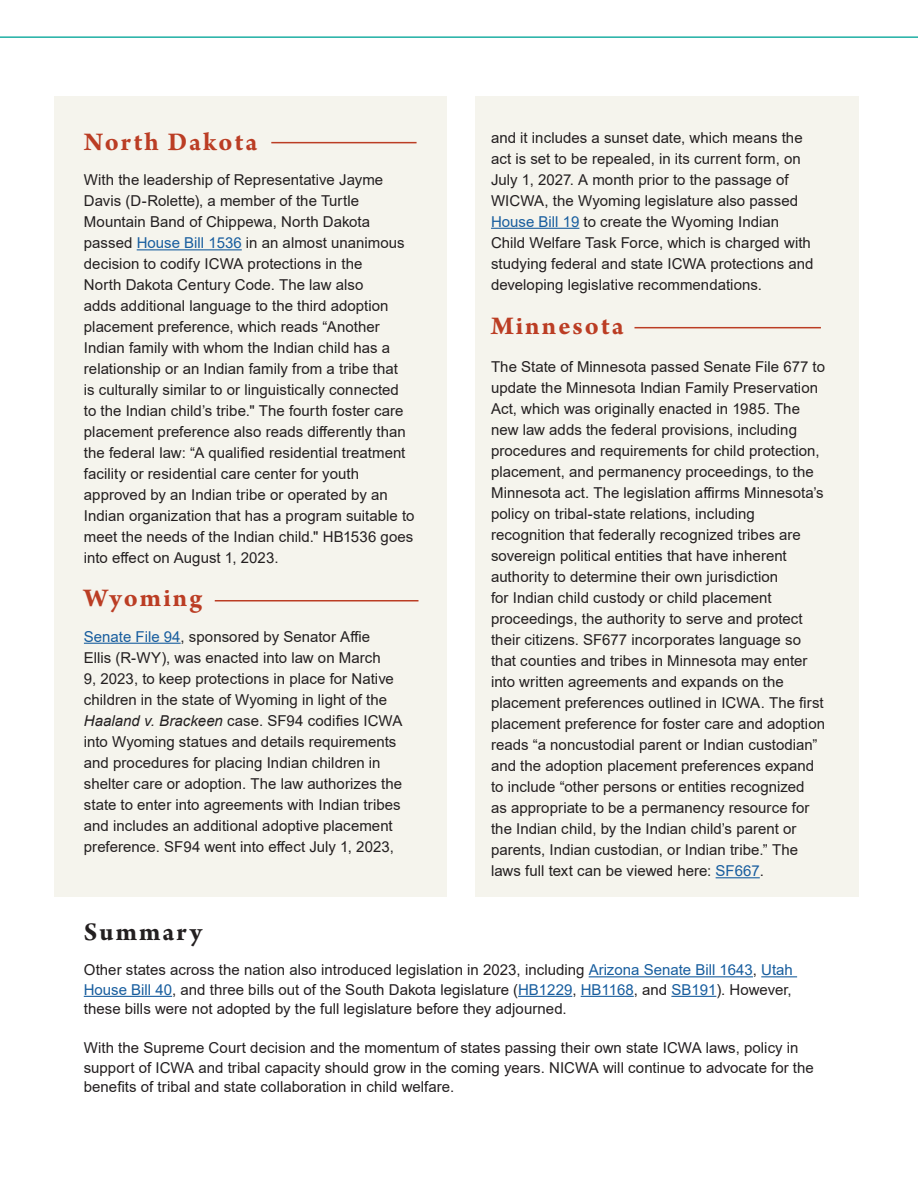
<style>
.page{position:relative;width:918px;height:1188px;background:#fff}
.page>*{position:absolute;margin:0;border:0;box-sizing:border-box;transform-origin:0 0}
.t1{font:700 27px "Arno Pro";letter-spacing:.075em;color:#bb3d24}
.t2{font:700 27px "Arno Pro";letter-spacing:.08em;color:#231f20}
.t3{font:15px/21px "Arial";color:#231f20}
.s1{color:#175d9e}
.s2{font-style:italic}
</style>
<div class="page">
<hr style="left:0;top:36px;width:918px;height:2px;background:#1fafa4">
<div style="left:54px;top:97px;width:393px;height:800px;background:#f5f4ed"></div>
<div style="left:475px;top:97px;width:384px;height:800px;background:#f5f4ed"></div>
<hr style="left:137px;top:249px;width:105px;height:1px;background:#175d9e">
<hr style="left:84px;top:643px;width:97px;height:1px;background:#175d9e">
<hr style="left:491px;top:228px;width:88px;height:1px;background:#175d9e">
<hr style="left:716px;top:877px;width:44px;height:1px;background:#175d9e">
<hr style="left:589px;top:976px;width:164px;height:1px;background:#175d9e">
<hr style="left:761px;top:976px;width:36px;height:1px;background:#175d9e">
<hr style="left:84px;top:996px;width:88px;height:1px;background:#175d9e">
<hr style="left:518px;top:996px;width:54px;height:1px;background:#175d9e">
<hr style="left:581px;top:996px;width:53px;height:1px;background:#175d9e">
<hr style="left:671px;top:996px;width:45px;height:1px;background:#175d9e">
<hr style="left:271px;top:142px;width:146px;height:1px;background:#bb3d24">
<hr style="left:215px;top:600px;width:204px;height:2px;background:#bb3d24">
<hr style="left:635px;top:327px;width:186px;height:1px;background:#bb3d24">
<p class="t1" style="left:84px;top:126px;width:175px">North Dakota</p>
<p class="t3" style="left:84px;top:169px;width:332px">With the leadership of Representative Jayme Davis (D-Rolette), a member of the Turtle Mountain Band of Chippewa, North Dakota passed <span class="s1">House Bill 1536</span> in an almost unanimous decision to codify ICWA protections in the<br>North Dakota Century Code. The law also<br>adds additional language to the third adoption placement preference, which reads “Another Indian family with whom the Indian child has a relationship or an Indian family from a tribe that<br>is culturally similar to or linguistically connected to the Indian child’s tribe." The fourth foster care placement preference also reads differently than the federal law: “A qualified residential treatment facility or residential care center for youth approved by an Indian tribe or operated by an Indian organization that has a program suitable to meet the needs of the Indian child." HB1536 goes into effect on August 1, 2023.</p>
<p class="t1" style="left:84px;top:582px;width:120px">Wyoming</p>
<p class="t3" style="left:84px;top:626px;width:320px"><span class="s1">Senate File 94</span>, sponsored by Senator Affie<br>Ellis (R-WY), was enacted into law on March<br>9, 2023, to keep protections in place for Native children in the state of Wyoming in light of the <span class="s2">Haaland v. Brackeen</span> case. SF94 codifies ICWA into Wyoming statues and details requirements and procedures for placing Indian children in shelter care or adoption. The law authorizes the state to enter into agreements with Indian tribes and includes an additional adoptive placement preference. SF94 went into effect July 1, 2023,</p>
<p class="t2" style="left:84px;top:916px;width:120px">Summary</p>
<p class="t3" style="left:491px;top:127px;width:324px">and it includes a sunset date, which means the act is set to be repealed, in its current form, on July 1, 2027. A month prior to the passage of WICWA, the Wyoming legislature also passed <span class="s1">House Bill 19</span> to create the Wyoming Indian Child Welfare Task Force, which is charged with studying federal and state ICWA protections and developing legislative recommendations.</p>
<p class="t1" style="left:491px;top:311px;width:134px">Minnesota</p>
<p class="t3" style="left:491px;top:356px;width:336px">The State of Minnesota passed Senate File 677 to update the Minnesota Indian Family Preservation Act, which was originally enacted in 1985. The new law adds the federal provisions, including procedures and requirements for child protection, placement, and permanency proceedings, to the Minnesota act. The legislation affirms Minnesota’s policy on tribal-state relations, including recognition that federally recognized tribes are sovereign political entities that have inherent authority to determine their own jurisdiction<br>for Indian child custody or child placement proceedings, the authority to serve and protect their citizens. SF677 incorporates language so that counties and tribes in Minnesota may enter into written agreements and expands on the placement preferences outlined in ICWA. The first placement preference for foster care and adoption reads “a noncustodial parent or Indian custodian” and the adoption placement preferences expand to include “other persons or entities recognized<br>as appropriate to be a permanency resource for the Indian child, by the Indian child’s parent or parents, Indian custodian, or Indian tribe.” The laws full text can be viewed here: <span class="s1">SF667</span>.</p>
<p class="t3" style="left:84px;top:960px;width:711px;line-height:19.5px;text-align:justify">Other states across the nation also introduced legislation in 2023, including <span class="s1">Arizona Senate Bill 1643</span>, <span class="s1">Utah House Bill 40</span>, and three bills out of the South Dakota legislature (<span class="s1">HB1229</span>, <span class="s1">HB1168</span>, and <span class="s1">SB191</span>). However, these bills were not adopted by the full legislature before they adjourned.</p>
<p class="t3" style="left:84px;top:1038px;width:732px;line-height:19.5px">With the Supreme Court decision and the momentum of states passing their own state ICWA laws, policy in support of ICWA and tribal capacity should grow in the coming years. NICWA will continue to advocate for the benefits of tribal and state collaboration in child welfare.</p>
</div>
